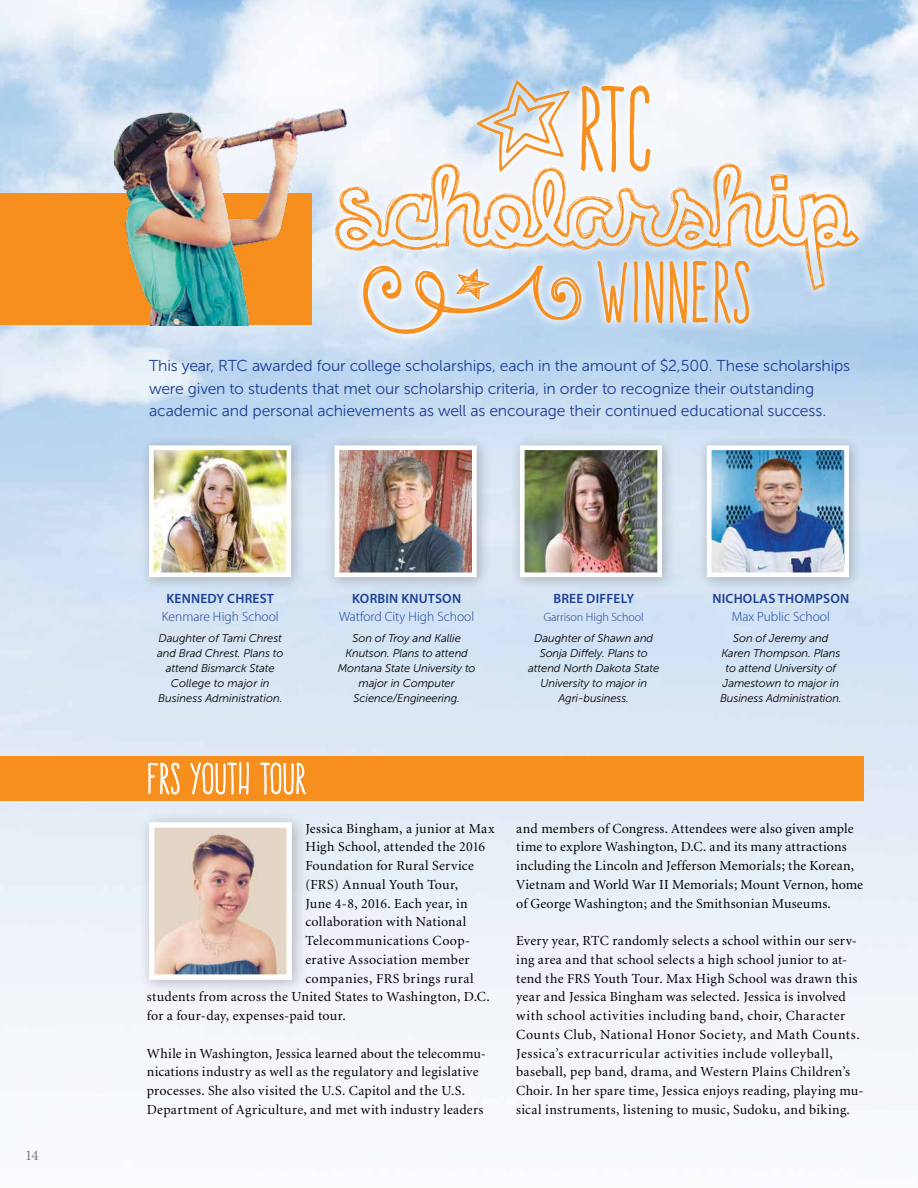
<style>
.page{position:relative;width:918px;height:1188px;background:#fff}
.page>*{position:absolute;margin:0;border:0;box-sizing:border-box;transform-origin:0 0}
.t1{font:102.9px "Frente H1";color:#f78f1e;scale:.91 1}
.t2{font:75px "Frente H1";letter-spacing:.005em;color:#f78f1e;scale:.91 1}
.t3{font:58.8px "clementinesketch";letter-spacing:-.005em;color:#f78f1e}
.t4{font:37.5px "Frente H1";color:#fff}
.t5{font:15.75px/22.5px "Museo Sans 300";letter-spacing:-.01em;color:#1c3e94}
.t6{font:15px "Minion Pro";color:#807d7f}
.t7{font:13.8px/18.8px "Minion";letter-spacing:.02em;color:#000}
.t8{font:600 13.5px "Myriad Pro";letter-spacing:.015em;color:#1c3e94}
.t9{font:300 13.5px "Myriad Pro";color:#1c3e94}
.t10{font:300 12px "Myriad Pro";letter-spacing:-.005em;color:#1c3e94}
.t11{font:italic 11.25px/15px "Museo Sans 300";letter-spacing:-.01em;color:#000;text-align:center}
</style>
<div class="page">
<img style="left:0;top:0;width:918px;height:1110px">
<div style="left:0;top:194px;width:311px;height:131px;background:#f78f1e"></div>
<div style="left:0;top:756px;width:864px;height:45px;background:#f78f1e"></div>
<svg style="left:148px;top:747px;width:32px;height:48px"></svg>
<svg style="left:190px;top:696px;width:59px;height:115px"></svg>
<svg style="left:260px;top:696px;width:45px;height:115px"></svg>
<svg style="left:326px;top:72px;width:542px;height:271px"></svg>
<svg style="left:598px;top:261px;width:29px;height:67px;background:#d8d3cd"></svg>
<svg style="left:634px;top:252px;width:4px;height:98px"></svg>
<svg style="left:645px;top:240px;width:63px;height:96px;background:#d7d7d5"></svg>
<svg style="left:714px;top:260px;width:35px;height:64px;background:#dbd3ca"></svg>
<svg style="left:580px;top:85px;width:71px;height:88px"></svg>
<svg style="left:359px;top:265px;width:225px;height:74px;background:#d8d4ce"></svg>
<svg style="left:476px;top:80px;width:94px;height:91px"></svg>
<img style="left:114px;top:108px;width:233px;height:217px">
<div style="left:139px;top:436px;width:167px;height:155px;background:#000;opacity:.25"></div>
<img style="left:155px;top:451px;width:130px;height:120px">
<div style="left:149px;top:445px;width:142px;height:132px;border:5px solid #fff"></div>
<div style="left:138px;top:811px;width:170px;height:185px;background:#000;opacity:.25"></div>
<img style="left:155px;top:828px;width:131px;height:146px">
<div style="left:149px;top:822px;width:143px;height:158px;border:5px solid #fff"></div>
<div style="left:325px;top:436px;width:166px;height:155px;background:#000;opacity:.25"></div>
<img style="left:341px;top:451px;width:130px;height:120px">
<div style="left:335px;top:445px;width:142px;height:132px;border:5px solid #fff"></div>
<div style="left:510px;top:436px;width:167px;height:155px;background:#000;opacity:.25"></div>
<img style="left:526px;top:451px;width:130px;height:120px">
<div style="left:520px;top:445px;width:142px;height:132px;border:5px solid #fff"></div>
<div style="left:697px;top:436px;width:166px;height:155px;background:#000;opacity:.25"></div>
<img style="left:713px;top:451px;width:130px;height:120px">
<div style="left:707px;top:445px;width:142px;height:132px;border:5px solid #fff"></div>
<p class="t6" style="left:25px;top:1145px;width:15px">14</p>
<h1 class="t1" style="left:573px;top:72px;width:88px">rtc</h1>
<h3 class="t3" style="left:335px;top:194px;width:520px">Scholarship^</h3>
<h2 class="t2" style="left:596px;top:250px;width:171px">WINNERS</h2>
<p class="t5" style="left:149px;top:355px;width:703px">This year, RTC awarded four college scholarships, each in the amount of $2,500. These scholarships were given to students that met our scholarship criteria, in order to recognize their outstanding academic and personal achievements as well as encourage their continued educational success.</p>
<p class="t8" style="left:167px;top:591px;width:109px">KENNEDY CHREST</p>
<p class="t9" style="left:162px;top:609px;width:119px">Kenmare High School</p>
<p class="t11" style="left:157px;top:631px;width:128px">Daughter of Tami Chrest and Brad Chrest. Plans to attend Bismarck State<br>College to major in<br>Business Administration.</p>
<p class="t8" style="left:352px;top:591px;width:110px">KORBIN KNUTSON</p>
<p class="t9" style="left:339px;top:609px;width:137px">Watford City High School</p>
<p class="t11" style="left:338px;top:631px;width:139px">Son of Troy and Kallie<br>Knutson. Plans to attend<br>Montana State University to major in Computer<br>Science/Engineering.</p>
<p class="t8" style="left:553px;top:591px;width:82px">BREE DIFFELY</p>
<p class="t10" style="left:544px;top:610px;width:102px">Garrison High School</p>
<p class="t11" style="left:528px;top:631px;width:133px">Daughter of Shawn and<br>Sonja Diffely. Plans to attend North Dakota State<br>University to major in<br>Agri-business.</p>
<p class="t8" style="left:712px;top:591px;width:138px">NICHOLAS THOMPSON</p>
<p class="t9" style="left:732px;top:609px;width:100px">Max Public School</p>
<p class="t11" style="left:720px;top:631px;width:123px">Son of Jeremy and<br>Karen Thompson. Plans to attend University of<br>Jamestown to major in<br>Business Administration.</p>
<h3 class="t4" style="left:147px;top:758px;width:161px">FRS YOUTH TOUR</h3>
<p class="t7" style="left:305px;top:819px;width:191px">Jessica Bingham, a junior at Max</p>
<p class="t7" style="left:305px;top:838px;width:181px">High School, attended the 2016</p>
<p class="t7" style="left:305px;top:857px;width:170px">Foundation for Rural Service</p>
<p class="t7" style="left:305px;top:876px;width:154px">(FRS) Annual Youth Tour,</p>
<p class="t7" style="left:305px;top:894px;width:164px">June 4-8, 2016. Each year, in</p>
<p class="t7" style="left:305px;top:913px;width:162px">collaboration with National</p>
<p class="t7" style="left:305px;top:932px;width:166px">Telecommunications Coop-</p>
<p class="t7" style="left:305px;top:951px;width:166px">erative Association member</p>
<p class="t7" style="left:305px;top:969px;width:170px">companies, FRS brings rural</p>
<p class="t7" style="left:147px;top:988px;width:345px">students from across the United States to Washington, D.C.</p>
<p class="t7" style="left:147px;top:1007px;width:201px">for a four-day, expenses-paid tour.</p>
<p class="t7" style="left:147px;top:1044px;width:341px">While in Washington, Jessica learned about the telecommu&shy;nications industry as well as the regulatory and legislative processes. She also visited the U.S. Capitol and the U.S.<br>Department of Agriculture, and met with industry leaders</p>
<p class="t7" style="left:516px;top:819px;width:348px">and members of Congress. Attendees were also given ample time to explore Washington, D.C. and its many attractions including the Lincoln and Jefferson Memorials; the Korean, Vietnam and World War II Memorials; Mount Vernon, home of George Washington; and the Smithsonian Museums.</p>
<p class="t7" style="left:516px;top:932px;width:349px">Every year, RTC randomly selects a school within our serv&shy;ing area and that school selects a high school junior to at&shy;tend the FRS Youth Tour. Max High School was drawn this year and Jessica Bingham was selected. Jessica is involved with school activities including band, choir, Character Counts Club, National Honor Society, and Math Counts.<br>Jessica’s extracurricular activities include volleyball, baseball, pep band, drama, and Western Plains Children’s Choir. In her spare time, Jessica enjoys reading, playing mu&shy;sical instruments, listening to music, Sudoku, and biking.</p>
</div>
